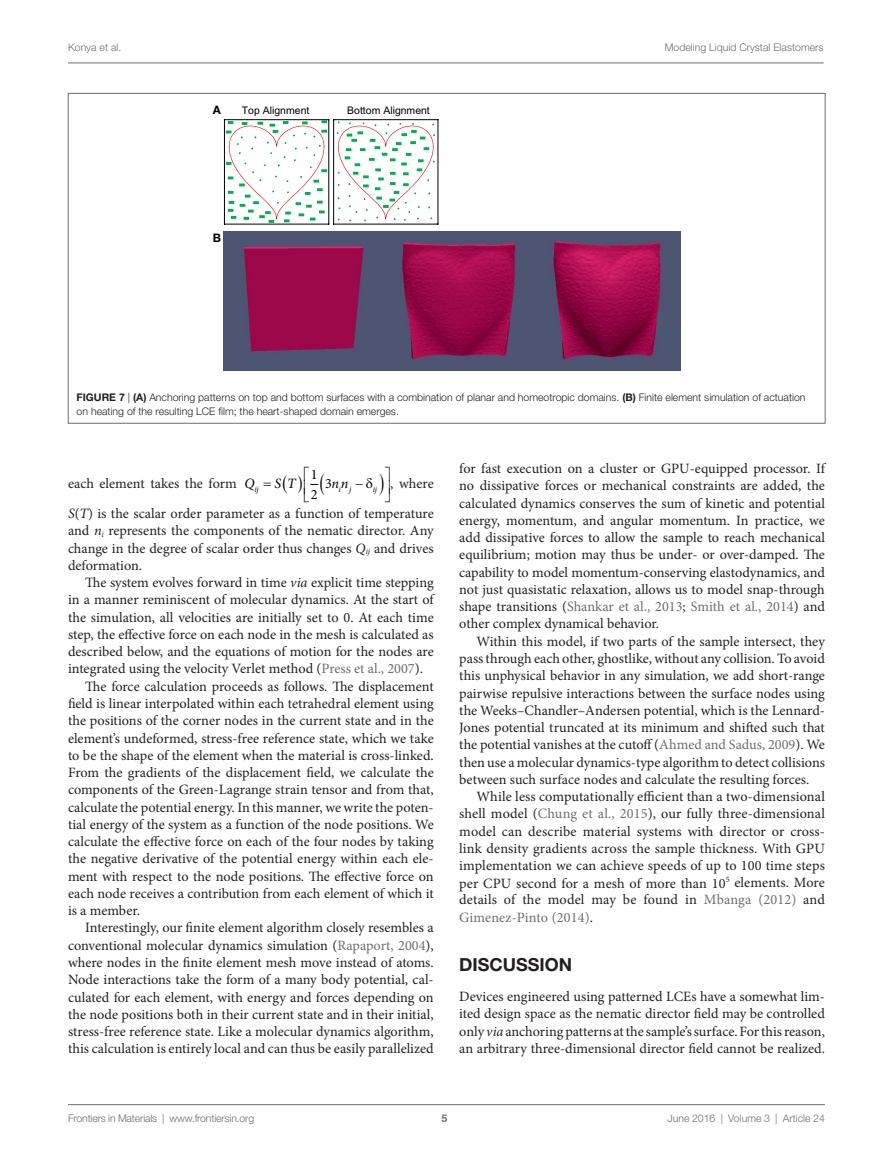
<style>
.page{position:relative;width:893px;height:1170px;background:#fff}
.page>*{position:absolute;margin:0;border:0;box-sizing:border-box;transform-origin:0 0}
.t1{font:700 18px "Helvetica Neue LT Std";color:#231f20}
.t2{font:14.25px/17.2px "Minion Pro";color:#231f20;text-align:justify}
.t3{font:italic 14.25px "Minion Pro";color:#000}
.t4{font:14.25px/20.4px "Minion Pro";color:#000}
.t5{font:700 11.7px "Helvetica Neue LT Std";color:#000}
.t6{font:300 10.5px/14.2px "Helvetica Neue LT Std";color:#231f20}
.t7{font:300 10.5px "Helvetica Neue LT Std";color:#6c6d70}
.t8{font:10.5px "Arial";color:#000}
.t9{font:700 10.5px "Helvetica Neue LT Std";color:#6c6d70}
.t10{font:italic 8.25px "Minion Pro";color:#000}
.s1{font-weight:700}
.s2{font-style:italic}
.s3{color:#6c6d70}
.s4{font-style:italic;color:#000}
.s5{font-style:normal}
</style>
<div class="page">
<img style="left:224px;top:232px;width:457px;height:138px">
<hr style="left:224px;top:224px;width:105px;height:1px;background:#000">
<hr style="left:224px;top:120px;width:1px;height:104px;background:#000">
<hr style="left:224px;top:119px;width:105px;height:1px;background:#000">
<hr style="left:328px;top:120px;width:1px;height:104px;background:#000">
<hr style="left:334px;top:224px;width:104px;height:1px;background:#000">
<hr style="left:333px;top:120px;width:1px;height:104px;background:#000">
<hr style="left:334px;top:119px;width:104px;height:1px;background:#000">
<hr style="left:438px;top:120px;width:1px;height:104px;background:#000">
<svg style="left:226px;top:120px;width:101px;height:103px"></svg>
<svg style="left:337px;top:121px;width:98px;height:100px"></svg>
<hr style="left:68px;top:1104px;width:757px;height:1px;background:#6c6d70">
<hr style="left:68px;top:63px;width:756px;height:1px;background:#6c6d70">
<p class="t7" style="left:68px;top:41px;width:55px">Konya et al.</p>
<p class="t7" style="left:665px;top:41px;width:160px">Modeling Liquid Crystal Elastomers</p>
<p class="t5" style="left:213px;top:103px;width:10px">A</p>
<p class="t8" style="left:242px;top:103px;width:69px">Top Alignment</p>
<p class="t8" style="left:347px;top:103px;width:84px">Bottom Alignment</p>
<p class="t5" style="left:213px;top:230px;width:10px">B</p>
<p class="t6" style="left:77px;top:389px;width:730px"><span class="s1">FIG URE 7</span> | <span class="s1">(A)</span> Anchoring patterns on top and bottom surfaces with a combination of planar and homeotropic domains. <span class="s1">(B)</span> Finite element simulation of actuation on heating of the resulting LCE film; the heart-shaped domain emerges.</p>
<p class="t4" style="left:311px;top:464px;width:8px">1<br>2</p>
<p class="t2" style="left:68px;top:468px;width:367px;line-height:30px;text-align:right">, where<br><span class="s2">S</span>(<span class="s2">T</span>) is the scalar order parameter as a function of temperature</p>
<p class="t2" style="left:68px;top:522px;width:367px">and <span class="s2">n</span><sub>i</sub> represents the components of the nematic director. Any change in the degree of scalar order thus changes <span class="s2">Q</span><sub>ij</sub> and drives deformation.</p>
<p class="t2" style="left:85px;top:574px;width:350px">The system evolves forward in time <span class="s2">via</span> explicit time stepping</p>
<p class="t2" style="left:68px;top:591px;width:367px">in a manner reminiscent of molecular dynamics. At the start of</p>
<p class="t2" style="left:68px;top:608px;width:367px">the simulation, all velocities are initially set to 0. At each time</p>
<p class="t2" style="left:68px;top:625px;width:367px">step, the effective force on each node in the mesh is calculated as</p>
<p class="t2" style="left:68px;top:643px;width:367px">described below, and the equations of motion for the nodes are</p>
<p class="t2" style="left:68px;top:660px;width:356px">integrated using the velocity Verlet method (<span class="s3">Press et al., 2007</span>).</p>
<p class="t2" style="left:85px;top:677px;width:350px">The force calculation proceeds as follows. The displacement</p>
<p class="t2" style="left:68px;top:694px;width:367px">field is linear interpolated within each tetrahedral element using</p>
<p class="t2" style="left:68px;top:712px;width:367px">the positions of the corner nodes in the current state and in the</p>
<p class="t2" style="left:68px;top:729px;width:367px">element’s undeformed, stress-free reference state, which we take</p>
<p class="t2" style="left:68px;top:746px;width:367px">to be the shape of the element when the material is cross-linked.</p>
<p class="t2" style="left:68px;top:763px;width:367px">From the gradients of the displacement field, we calculate the</p>
<p class="t2" style="left:68px;top:781px;width:367px">components of the Green-Lagrange strain tensor and from that,</p>
<p class="t2" style="left:68px;top:798px;width:367px">calculate the potential energy. In this manner, we write the poten-</p>
<p class="t2" style="left:68px;top:815px;width:367px">tial energy of the system as a function of the node positions. We</p>
<p class="t2" style="left:68px;top:833px;width:367px">calculate the effective force on each of the four nodes by taking</p>
<p class="t2" style="left:68px;top:850px;width:367px">the negative derivative of the potential energy within each ele-</p>
<p class="t2" style="left:68px;top:867px;width:367px">ment with respect to the node positions. The effective force on</p>
<p class="t2" style="left:68px;top:884px;width:367px">each node receives a contribution from each element of which it</p>
<p class="t2" style="left:68px;top:902px;width:73px">is a member.</p>
<p class="t2" style="left:85px;top:919px;width:350px">Interestingly, our finite element algorithm closely resembles a</p>
<p class="t2" style="left:68px;top:936px;width:367px">conventional molecular dynamics simulation (<span class="s3">Rapaport, 2004</span>),</p>
<p class="t2" style="left:68px;top:953px;width:367px">where nodes in the finite element mesh move instead of atoms.</p>
<p class="t2" style="left:68px;top:971px;width:367px">Node interactions take the form of a many body potential, cal-</p>
<p class="t2" style="left:68px;top:988px;width:367px">culated for each element, with energy and forces depending on</p>
<p class="t2" style="left:68px;top:1005px;width:367px">the node positions both in their current state and in their initial,</p>
<p class="t2" style="left:68px;top:1022px;width:367px">stress-free reference state. Like a molecular dynamics algorithm,</p>
<p class="t2" style="left:68px;top:1040px;width:367px">this calculation is entirely local and can thus be easily parallelized</p>
<p class="t2" style="left:68px;top:475px;width:188px">each element takes the form <span class="s4">Q</span></p>
<p class="t3" style="left:274px;top:473px;width:23px">S T</p>
<p class="t3" style="left:325px;top:473px;width:25px"><span class="s5">3</span>nn</p>
<p class="t10" style="left:254px;top:483px;width:6px">ij</p>
<p class="t10" style="left:338px;top:483px;width:14px">i j</p>
<p class="t10" style="left:373px;top:483px;width:6px">ij</p>
<p class="t2" style="left:459px;top:460px;width:367px">for fast execution on a cluster or GPU-equipped processor. If no dissipative forces or mechanical constraints are added, the calculated dynamics conserves the sum of kinetic and potential energy, momentum, and angular momentum. In practice, we add dissipative forces to allow the sample to reach mechanical equilibrium; motion may thus be under- or over-damped. The capability to model momentum-conserving elastodynamics, and not just quasistatic relaxation, allows us to model snap-through shape transitions (<span class="s3">Shankar et al., 2013</span>; <span class="s3">Smith et al., 2014</span>) and other complex dynamical behavior.</p>
<p class="t2" style="left:459px;top:632px;width:367px;text-indent:17px">Within this model, if two parts of the sample intersect, they pass through each other, ghostlike, without any collision. To avoid this unphysical behavior in any simulation, we add short-range pairwise repulsive interactions between the surface nodes using the Weeks–Chandler–Andersen potential, which is the Lennard-Jones potential truncated at its minimum and shifted such that the potential vanishes at the cutoff (<span class="s3">Ahmed and Sadus, 2009</span>). We then use a molecular dynamics-type algorithm to detect collisions between such surface nodes and calculate the resulting forces.</p>
<p class="t2" style="left:459px;top:788px;width:367px;text-indent:17px">While less computationally efficient than a two-dimensional shell model (<span class="s3">Chung et al., 2015</span>), our fully three-dimensional model can describe material systems with director or cross&shy;link density gradients across the sample thickness. With GPU implementation we can achieve speeds of up to 100 time steps per CPU second for a mesh of more than 10<sup>5</sup> elements. More details of the model may be found in <span class="s3">Mbanga (2012)</span> and <span class="s3">Gimenez-Pinto (2014)</span>.</p>
<p class="t1" style="left:459px;top:953px;width:112px">DISCUSSION</p>
<p class="t2" style="left:459px;top:988px;width:367px">Devices engineered using patterned LCEs have a somewhat lim&shy;ited design space as the nematic director field may be controlled only <span class="s2">via</span> anchoring patterns at the sample’s surface. For this reason, an arbitrary three-dimensional director field cannot be realized.</p>
<p class="t7" style="left:68px;top:1111px;width:188px">Frontiers in Materials | www.frontiersin.org</p>
<p class="t7" style="left:667px;top:1111px;width:159px">June 2016 | Volume 3 | Article 24</p>
<p class="t9" style="left:441px;top:1111px;width:7px">5</p>
</div>
